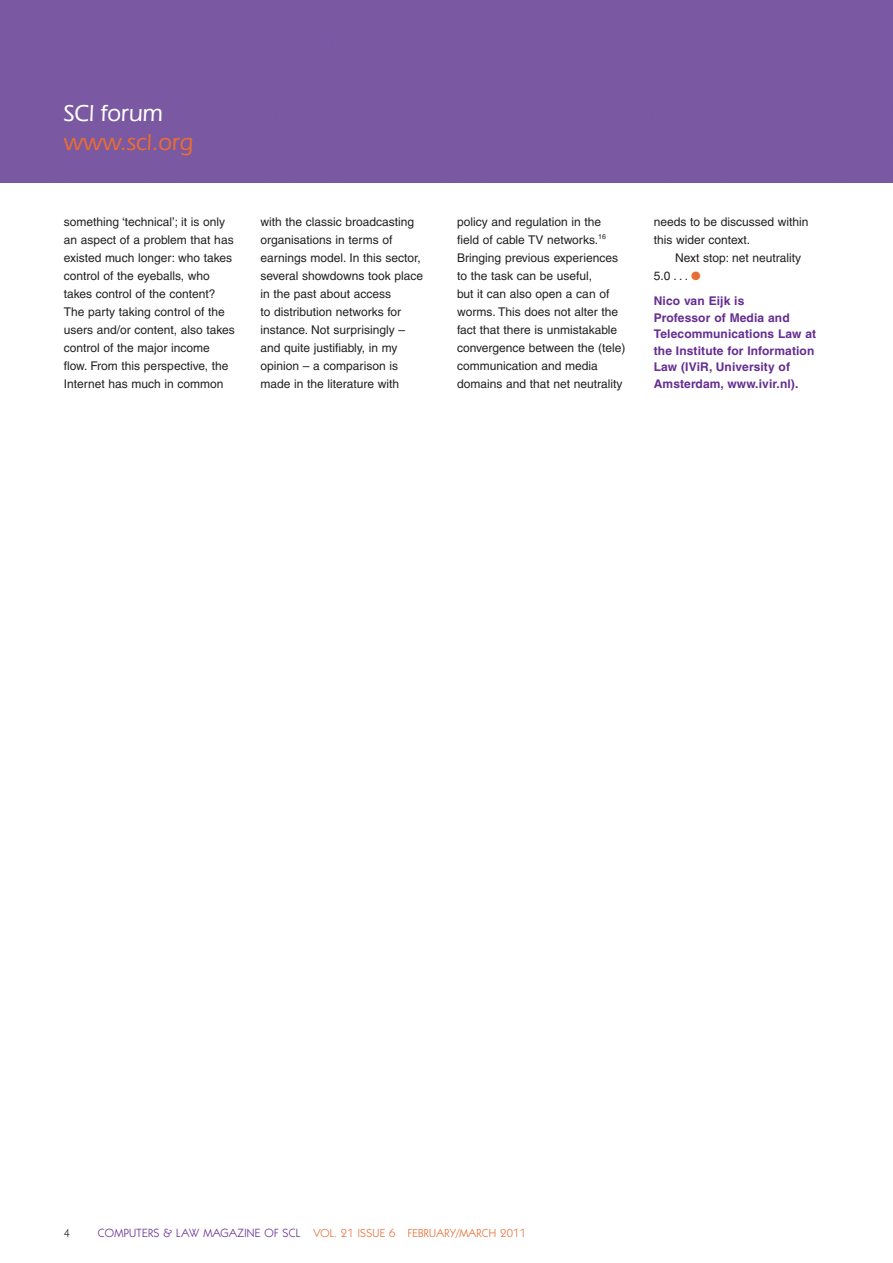
<style>
.page{position:relative;width:893px;height:1263px;background:#fff}
.page>*{position:absolute;margin:0;border:0;box-sizing:border-box;transform-origin:0 0}
.t1{font:500 24px "Eras IT Cby BT";color:#e86d33}
.t2{font:500 24px "Eras IT Cby BT";color:#fff}
.t3{font:12px/18px "Helvetica";color:#231f20}
.t4{font:700 12px/16.5px "Helvetica";letter-spacing:.01em;color:#652d91}
.t5{font:11.7px "Kabel IT Cby BT";letter-spacing:.025em;color:#e86d33}
.t6{font:11.7px "Kabel IT Cby BT";color:#231f20}
.s1{color:#e86d33}
.s2{font-size:12px;color:#652d91}
</style>
<div class="page">
<div style="left:0;top:0;width:893px;height:183px;background:#7a58a2"></div>
<h1 class="t2" style="left:64px;top:99px;width:101px">SCl forum</h1>
<h1 class="t1" style="left:64px;top:128px;width:131px">www.scl.org</h1>
<p class="t3" style="left:64px;top:213px;width:173px">something ‘technical’; it is only an aspect of a problem that has existed much longer: who takes control of the eyeballs, who takes control of the content?<br>The party taking control of the users and/or content, also takes control of the major income flow. From this perspective, the<br>Internet has much in common</p>
<p class="t3" style="left:260px;top:213px;width:164px">with the classic broadcasting organisations in terms of earnings model. In this sector, several showdowns took place in the past about access<br>to distribution networks for instance. Not surprisingly – and quite justifiably, in my opinion – a comparison is made in the literature with</p>
<p class="t3" style="left:457px;top:213px;width:170px">policy and regulation in the field of cable TV networks.<sup>16<br></sup>Bringing previous experiences to the task can be useful,<br>but it can also open a can of worms. This does not alter the fact that there is unmistakable convergence between the (tele) communication and media domains and that net neutrality</p>
<p class="t3" style="left:654px;top:213px;width:156px">needs to be discussed within this wider context.</p>
<p class="t3" style="left:654px;top:249px;width:149px;text-indent:21px">Next stop: net neutrality<br>5.0...<span class="s1">●</span></p>
<p class="t4" style="left:654px;top:293px;width:164px">Nico van Eijk is<br>Professor of Media and<br>Telecommunications Law at the Institute for Information<br>Law (IViR, University of<br>Amsterdam, www.ivir.nl).</p>
<p class="t6" style="left:64px;top:1225px;width:8px">4</p>
<p class="t5" style="left:98px;top:1225px;width:430px"><span class="s2">COMPUTERS &amp; LAW MAGAZINE OF SCL</span> VOL. 21 ISSUE 6 FEBRUARY/MARCH 2011</p>
</div>
